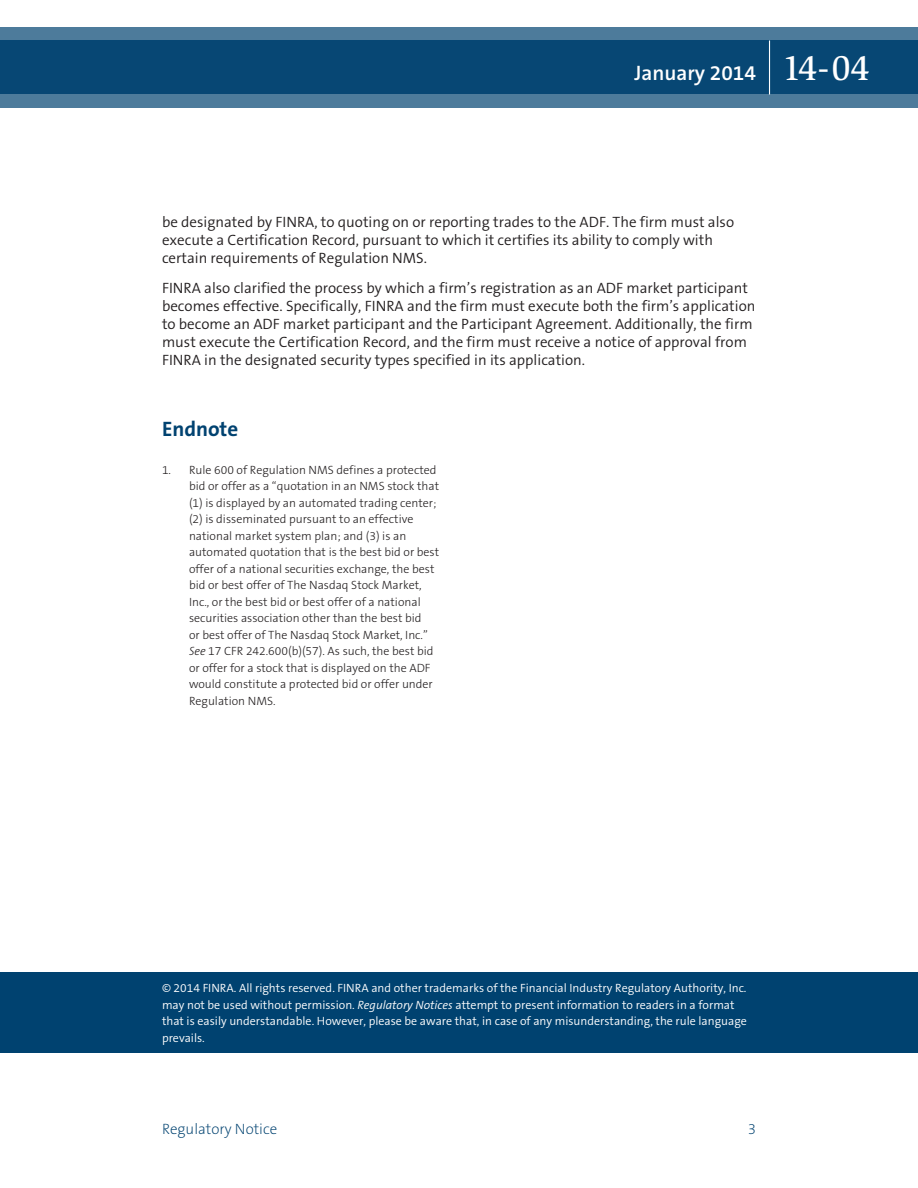
<style>
.page{position:relative;width:918px;height:1188px;background:#fff}
.page>*{position:absolute;margin:0;border:0;box-sizing:border-box;transform-origin:0 0}
.t1{font:600 21px "The Sans B6";color:#fff}
.attach_head{font:700 21px "The Sans B7";color:#004270}
.text{font:300 15px/18px "The Sans B4";color:#231f20}
.t2{font:200 15px "The Sans B2";color:#004270}
.t3{font:300 12px/16.5px "The Sans B3";color:#231f20}
.t4{font:300 12px/16.5px "The Sans B4";color:#fff}
.s1{font-family:"Slimbach LT";font-weight:500;font-size:36px}
.s2{font-style:italic}
</style>
<div class="page">
<div style="left:0;top:972px;width:918px;height:81px;background:#004270"></div>
<svg style="left:0;top:27px;width:918px;height:81px;background:#1e5881"></svg>
<hr style="left:769px;top:40px;width:1px;height:54px;background:#fff">
<h1 class="t1" style="left:634px;top:62px;width:237px">January 2014 <span class="s1">14-04</span></h1>
<p class="text" style="left:162px;top:213px;width:574px">be designated by FINRA, to quoting on or reporting trades to the ADF. The firm must also execute a Certification Record, pursuant to which it certifies its ability to comply with certain requirements of Regulation NMS.</p>
<p class="text" style="left:162px;top:279px;width:595px">FINRA also clarified the process by which a firm’s registration as an ADF market participant becomes effective. Specifically, FINRA and the firm must execute both the firm’s application to become an ADF market participant and the Participant Agreement. Additionally, the firm must execute the Certification Record, and the firm must receive a notice of approval from FINRA in the designated security types specified in its application.</p>
<p class="attach_head" style="left:162px;top:417px;width:78px">Endnote</p>
<p class="t3" style="left:189px;top:462px;width:252px;text-indent:-27px">1. Rule 600 of Regulation NMS defines a protected bid or offer as a “quotation in an NMS stock that (1) is displayed by an automated trading center; (2) is disseminated pursuant to an effective national market system plan; and (3) is an automated quotation that is the best bid or best offer of a national securities exchange, the best bid or best offer of The Nasdaq Stock Market, Inc., or the best bid or best offer of a national securities association other than the best bid<br>or best offer of The Nasdaq Stock Market, Inc.” <span class="s2">See</span> 17 CFR 242.600(b)(57). As such, the best bid or offer for a stock that is displayed on the ADF would constitute a protected bid or offer under Regulation NMS.</p>
<p class="t4" style="left:162px;top:980px;width:586px">© 2014 FINRA. All rights reserved. FINRA and other trademarks of the Financial Industry Regulatory Authority, Inc. may not be used without permission. <span class="s2">Regulatory Notices</span> attempt to present information to readers in a format that is easily understandable. However, please be aware that, in case of any misunderstanding, the rule language prevails.</p>
<p class="t2" style="left:162px;top:1121px;width:117px">Regulatory Notice</p>
<p class="t2" style="left:748px;top:1121px;width:10px">3</p>
</div>
